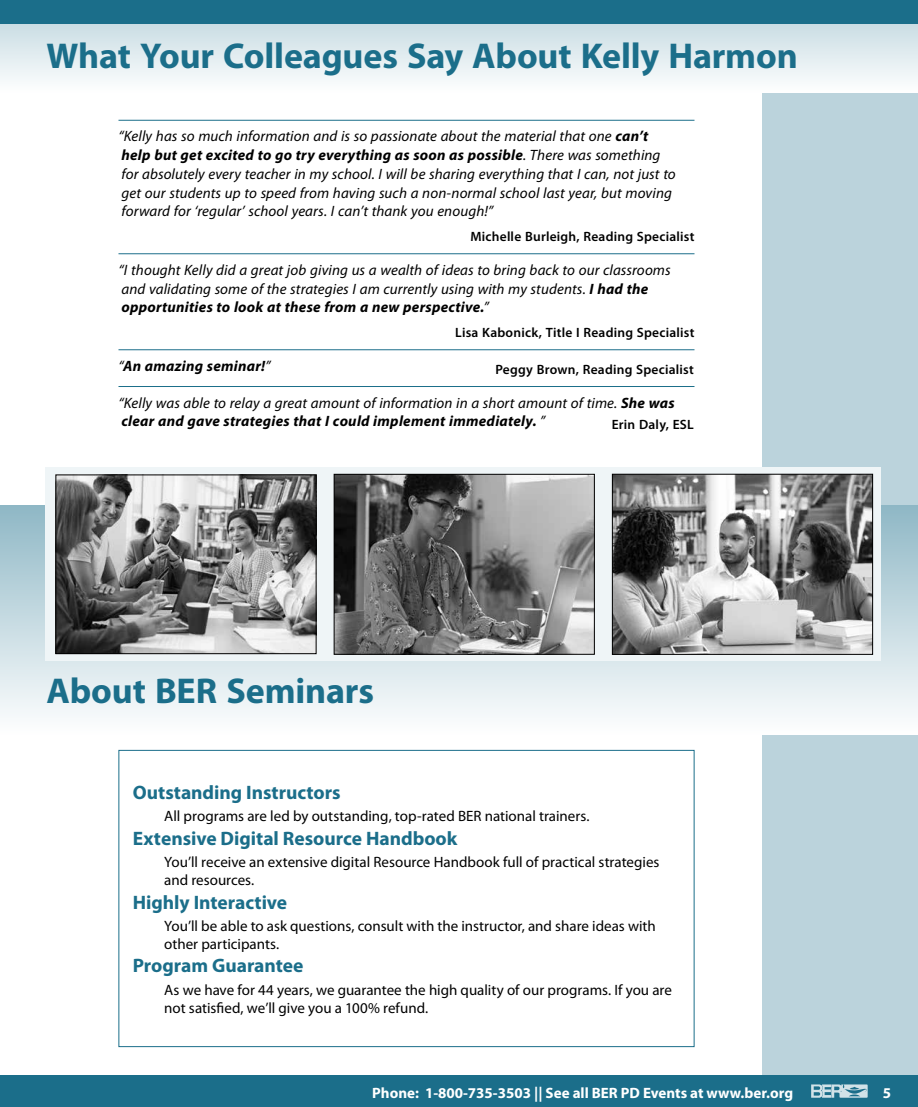
<style>
.page{position:relative;width:918px;height:1107px;background:#fff}
.page>*{position:absolute;margin:0;border:0;box-sizing:border-box;transform-origin:0 0}
.t1{font:700 36px "Myriad Pro";letter-spacing:-.005em;color:#1b6e8a}
.t2{font:700 19.5px "Myriad Pro";color:#1b6e8a}
.t3{font:italic 15px/18.8px "Myriad Pro";letter-spacing:.005em;color:#000}
.t4{font:15px/18px "Myriad Pro";color:#000}
.t5{font:700 15px "Myriad Pro";color:#fff}
.t6{font:italic 700 15px "Myriad Pro";letter-spacing:.02em;color:#000}
.t7{font:600 13.5px "Myriad Pro";letter-spacing:.015em;color:#000}
.s1{font-weight:700}
.s2{font-weight:400}
</style>
<div class="page">
<div style="left:763px;top:0;width:155px;height:1107px;background:#bbd3dc"></div>
<div style="left:0;top:1076px;width:918px;height:31px;background:#1b6e8a"></div>
<svg style="left:811px;top:1084px;width:57px;height:14px"></svg>
<svg style="left:0;top:24px;width:918px;height:68px"></svg>
<div style="left:0;top:0;width:918px;height:24px;background:#1b6e8a"></div>
<hr style="left:118px;top:120px;width:576px;height:1px;background:#1b6e8a">
<hr style="left:118px;top:254px;width:576px;height:1px;background:#1b6e8a">
<hr style="left:118px;top:350px;width:576px;height:1px;background:#1b6e8a">
<hr style="left:118px;top:386px;width:576px;height:1px;background:#1b6e8a">
<div style="left:0;top:506px;width:918px;height:228px;background:linear-gradient(to bottom,#91b9c6,#fdfefe)"></div>
<div style="left:118px;top:750px;width:576px;height:297px;border:1px solid #1b6e8a"></div>
<div style="left:45px;top:468px;width:835px;height:193px;background:#eff5f7"></div>
<img style="left:58px;top:477px;width:256px;height:175px">
<div style="left:56px;top:475px;width:260px;height:179px;border:1px solid #000"></div>
<img style="left:336px;top:476px;width:257px;height:177px">
<div style="left:334px;top:474px;width:261px;height:181px;border:1px solid #000"></div>
<img style="left:614px;top:476px;width:257px;height:177px">
<div style="left:612px;top:474px;width:261px;height:181px;border:1px solid #000"></div>
<h1 class="t1" style="left:46px;top:32px;width:753px">What Your Colleagues Say About Kelly Harmon</h1>
<p class="t3" style="left:118px;top:127px;width:559px">“Kelly has so much information and is so passionate about the material that one <span class="s1">can’t help but get excited to go try everything as soon as possible</span>. There was something for absolutely every teacher in my school. I will be sharing everything that I can, not just to get our students up to speed from having such a non-normal school last year, but moving forward for ‘regular’ school years. I can’t thank you enough!”</p>
<p class="t7" style="left:470px;top:228px;width:226px">Michelle Burleigh, Reading Specialist</p>
<p class="t3" style="left:118px;top:260px;width:554px">“I thought Kelly did a great job giving us a wealth of ideas to bring back to our classrooms and validating some of the strategies I am currently using with my students. <span class="s1">I had the opportunities to look at these from a new perspective.</span>”</p>
<p class="t7" style="left:455px;top:324px;width:241px">Lisa Kabonick, Title I Reading Specialist</p>
<p class="t6" style="left:118px;top:356px;width:154px"><span class="s2">“</span>An amazing seminar!<span class="s2">”</span></p>
<p class="t7" style="left:495px;top:361px;width:200px">Peggy Brown, Reading Specialist</p>
<p class="t3" style="left:118px;top:393px;width:558px">“Kelly was able to relay a great amount of information in a short amount of time. <span class="s1">She was clear and gave strategies that I could implement immediately.</span> ”</p>
<p class="t7" style="left:612px;top:416px;width:84px">Erin Daly, ESL</p>
<h1 class="t1" style="left:46px;top:667px;width:329px">About BER Seminars</h1>
<h2 class="t2" style="left:133px;top:779px;width:209px">Outstanding Instructors</h2>
<p class="t4" style="left:164px;top:807px;width:427px">All programs are led by outstanding, top-rated BER national trainers.</p>
<h2 class="t2" style="left:133px;top:825px;width:326px">Extensive Digital Resource Handbook</h2>
<p class="t4" style="left:164px;top:853px;width:497px">You’ll receive an extensive digital Resource Handbook full of practical strategies and resources.</p>
<h2 class="t2" style="left:133px;top:889px;width:156px">Highly Interactive</h2>
<p class="t4" style="left:164px;top:917px;width:493px">You’ll be able to ask questions, consult with the instructor, and share ideas with other participants.</p>
<h2 class="t2" style="left:133px;top:953px;width:172px">Program Guarantee</h2>
<p class="t4" style="left:164px;top:981px;width:509px">As we have for 44 years, we guarantee the high quality of our programs. If you are not satisfied, we’ll give you a 100% refund.</p>
<p class="t5" style="left:372px;top:1083px;width:422px">Phone: 1-800-735-3503 || See all BER PD Events at www.ber.org</p>
<p class="t5" style="left:883px;top:1083px;width:10px">5</p>
</div>
